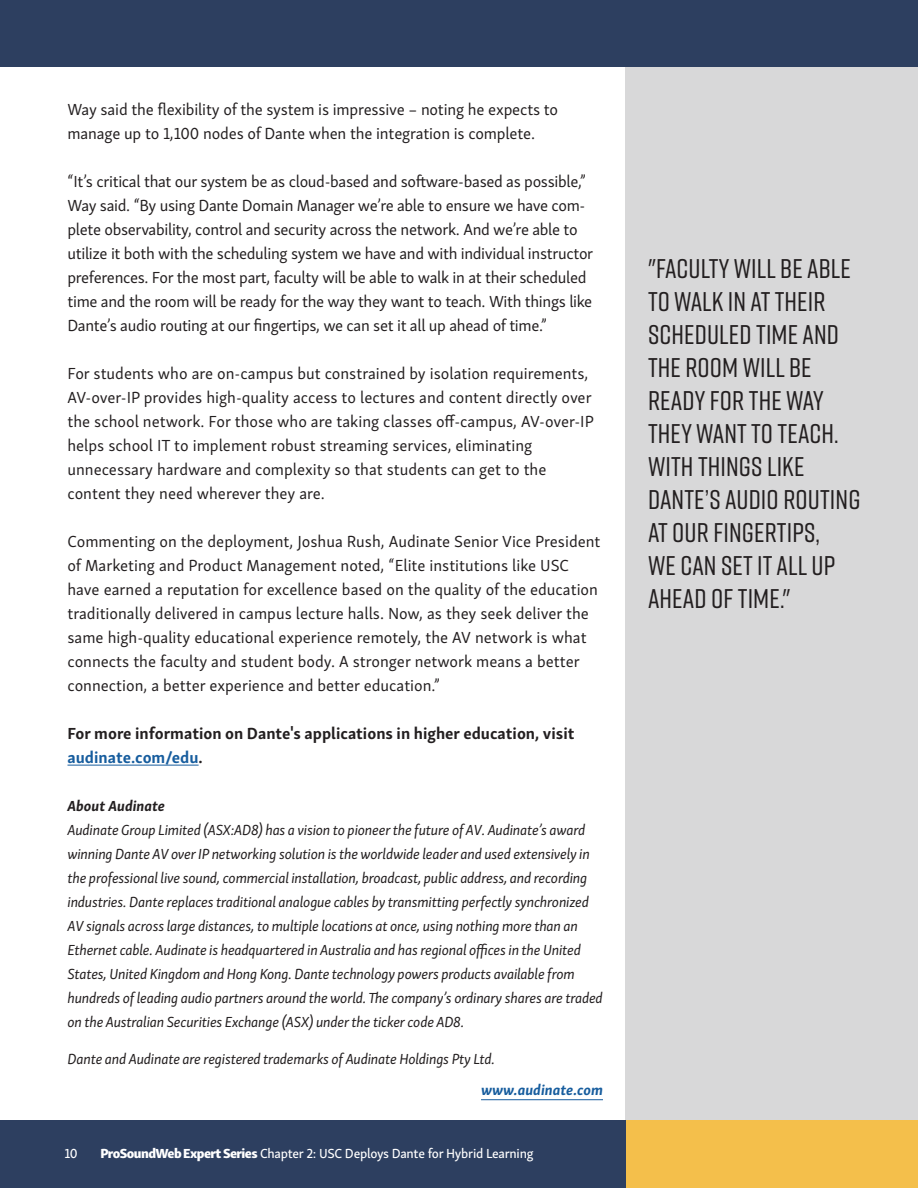
<style>
.page{position:relative;width:918px;height:1188px;background:#fff}
.page>*{position:absolute;margin:0;border:0;box-sizing:border-box;transform-origin:0 0}
.WP_pull_text{font:500 27px/33px "Rift";letter-spacing:.005em;color:#231f20}
.WP_first_paragraph{font:16.5px/24px "Skolar Sans";color:#231f20}
.WP_first_paragraph-2{font:16.5px/24px "Skolar Sans";letter-spacing:-.02em;color:#231f20}
.WP_first_paragraph-3{font:700 16.5px/24px "Skolar Sans";color:#231f20}
.WP_first_paragraph-4{font:italic 15px/24px "Skolar Sans Latn";letter-spacing:-.015em;color:#231f20}
.WP_first_paragraph-5{font:italic 700 15px "Skolar Sans";color:#175d9e}
.WP_first_paragraph-6{font:italic 700 15px "Skolar Sans";color:#231f20}
.t1{font:13.5px "Skolar Sans Me";letter-spacing:-.02em;color:#fff}
.s1{color:#175d9e}
.s2{font-family:"Skolar Sans Eb"}
</style>
<div class="page">
<div style="left:626px;top:54px;width:292px;height:1134px;background:#d8d8d9"></div>
<div style="left:0;top:0;width:918px;height:68px;background:#2d3f60"></div>
<div style="left:0;top:1120px;width:627px;height:68px;background:#2d3f60"></div>
<div style="left:626px;top:1120px;width:292px;height:68px;background:#f4bf4b"></div>
<hr style="left:68px;top:765px;width:131px;height:1px;background:#175d9e">
<hr style="left:481px;top:1099px;width:122px;height:1px;background:#175d9e">
<p class="WP_first_paragraph" style="left:68px;top:96px;width:492px">Way said the flexibility of the system is impressive – noting he expects to manage up to 1,100 nodes of Dante when the integration is complete.</p>
<p class="WP_first_paragraph-2" style="left:68px;top:168px;width:527px">“It’s critical that our system be as cloud-based and software-based as possible,” Way said. “By using Dante Domain Manager we’re able to ensure we have com&shy;plete observability, control and security across the network. And we’re able to utilize it both with the scheduling system we have and with individual instructor preferences. For the most part, faculty will be able to walk in at their scheduled time and the room will be ready for the way they want to teach. With things like Dante’s audio routing at our fingertips, we can set it all up ahead of time.”</p>
<p class="WP_first_paragraph" style="left:68px;top:360px;width:528px">For students who are on-campus but constrained by isolation requirements, AV-over-IP provides high-quality access to lectures and content directly over the school network. For those who are taking classes off-campus, AV-over-IP helps school IT to implement robust streaming services, eliminating unnecessary hardware and complexity so that students can get to the content they need wherever they are.</p>
<p class="WP_first_paragraph" style="left:68px;top:528px;width:535px">Commenting on the deployment, Joshua Rush, Audinate Senior Vice President of Marketing and Product Management noted, “Elite institutions like USC have earned a reputation for excellence based on the quality of the education traditionally delivered in campus lecture halls. Now, as they seek deliver the same high-quality educational experience remotely, the AV network is what connects the faculty and student body. A stronger network means a better connection, a better experience and better education.”</p>
<p class="WP_first_paragraph-3" style="left:68px;top:720px;width:508px">For more information on Dante's applications in higher education, visit <span class="s1">audinate.com/edu</span>.</p>
<p class="WP_first_paragraph-6" style="left:68px;top:794px;width:99px">About Audinate</p>
<p class="WP_first_paragraph-4" style="left:68px;top:817px;width:537px">Audinate Group Limited (ASX:AD8) has a vision to pioneer the future of AV. Audinate’s award winning Dante AV over IP networking solution is the worldwide leader and used extensively in the professional live sound, commercial installation, broadcast, public address, and recording industries. Dante replaces traditional analogue cables by transmitting perfectly synchronized AV signals across large distances, to multiple locations at once, using nothing more than an Ethernet cable. Audinate is headquartered in Australia and has regional offices in the United States, United Kingdom and Hong Kong. Dante technology powers products available from hundreds of leading audio partners around the world. The company’s ordinary shares are traded on the Australian Securities Exchange (ASX) under the ticker code AD8.</p>
<p class="WP_first_paragraph-4" style="left:68px;top:1046px;width:429px">Dante and Audinate are registered trademarks of Audinate Holdings Pty Ltd.</p>
<p class="WP_first_paragraph-5" style="left:481px;top:1078px;width:123px">www.audinate.com</p>
<p class="t1" style="left:64px;top:1143px;width:15px">10</p>
<p class="t1" style="left:100px;top:1143px;width:435px"><span class="s2">ProSoundWeb Expert Series</span> Chapter 2: USC Deploys Dante for Hybrid Learning</p>
<p class="WP_pull_text" style="left:648px;top:251px;width:214px">"FACULTY WILL BE ABLE<br>TO WALK IN AT THEIR<br>SCHEDULED TIME AND<br>THE ROOM WILL BE<br>READY FOR THE WAY<br>THEY WANT TO TEACH.<br>WITH THINGS LIKE<br>DANTE’S AUDIO ROUTING<br>AT OUR FINGERTIPS,<br>WE CAN SET IT ALL UP<br>AHEAD OF TIME."</p>
</div>
